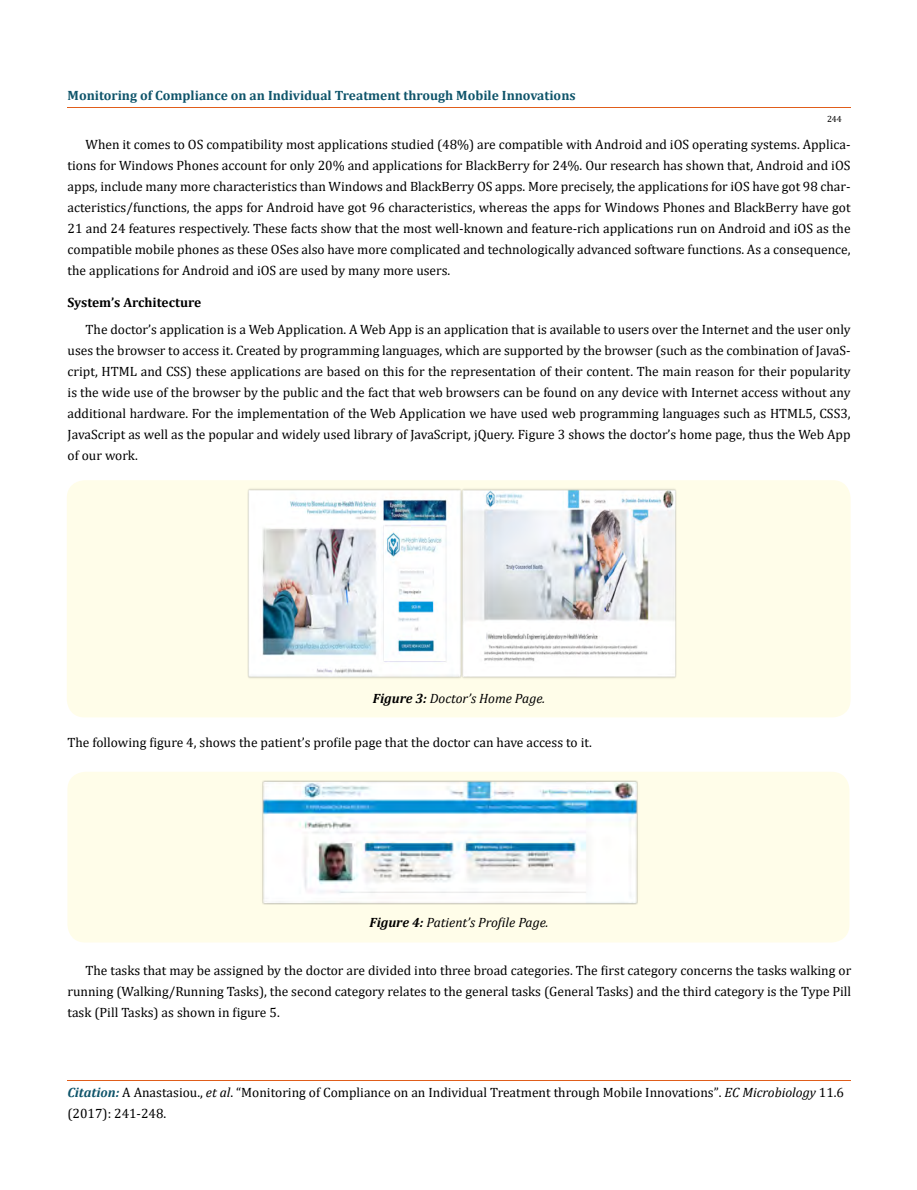
<style>
.page{position:relative;width:917px;height:1190px;background:#fff}
.page>*{position:absolute;margin:0;border:0;box-sizing:border-box;transform-origin:0 0}
.t1{font:13.5px/21px "Cambria";color:#000;text-align:justify}
.t2{font:700 13.5px "Cambria";color:#0e546a}
.t3{font:italic 13.5px "Cambria";color:#000}
.t4{font:700 13.5px "Cambria";color:#000}
.t5{font:9px "Cambria";color:#000}
.s1{font-weight:700}
.s2{font-weight:700;font-style:italic;color:#0e546a}
.s3{font-style:italic}
.s4{font-size:13.35px}
</style>
<div class="page">
<hr style="left:67px;top:107px;width:783px;height:1px;background:#e05d1a">
<hr style="left:67px;top:1080px;width:783px;height:1px;background:#e05d1a">
<div style="left:67px;top:480px;width:783px;height:237px;background:#fffde9;border-radius:18px"></div>
<img style="left:247px;top:489px;width:430px;height:189px">
<div style="left:67px;top:771px;width:782px;height:171px;background:#fffde9;border-radius:18px"></div>
<img style="left:262px;top:780px;width:376px;height:125px">
<p class="t2" style="left:68px;top:86px;width:509px">Monitoring of Compliance on an Individual Treatment through Mobile Innovations</p>
<p class="t5" style="left:827px;top:114px;width:16px">244</p>
<p class="t1" style="left:68px;top:134px;width:784px;text-indent:18px">When it comes to OS compatibility most applications studied (48%) are compatible with Android and iOS operating systems. Applica&shy;tions for Windows Phones account for only 20% and applications for BlackBerry for 24%. Our research has shown that, Android and iOS apps, include many more characteristics than Windows and BlackBerry OS apps. More precisely, the applications for iOS have got 98 char&shy;acteristics/functions, the apps for Android have got 96 characteristics, whereas the apps for Windows Phones and BlackBerry have got 21 and 24 features respectively. These facts show that the most well-known and feature-rich applications run on Android and iOS as the compatible mobile phones as these OSes also have more complicated and technologically advanced software functions. As a consequence, the applications for Android and iOS are used by many more users.</p>
<p class="t4" style="left:68px;top:293px;width:135px">System’s Architecture</p>
<p class="t1" style="left:68px;top:319px;width:784px;text-indent:18px">The doctor’s application is a Web Application. A Web App is an application that is available to users over the Internet and the user only uses the browser to access it. Created by programming languages, which are supported by the browser (such as the combination of JavaS&shy;cript, HTML and CSS) these applications are based on this for the representation of their content. The main reason for their popularity is the wide use of the browser by the public and the fact that web browsers can be found on any device with Internet access without any additional hardware. For the implementation of the Web Application we have used web programming languages such as HTML5, CSS3, JavaScript as well as the popular and widely used library of JavaScript, jQuery. Figure 3 shows the doctor’s home page, thus the Web App of our work.</p>
<p class="t3" style="left:373px;top:689px;width:174px"><span class="s1">Figure 3:</span> Doctor’s Home Page.</p>
<p class="t1" style="left:67px;top:731px;width:526px">The following figure 4, shows the patient’s profile page that the doctor can have access to it.</p>
<p class="t3" style="left:369px;top:913px;width:180px"><span class="s1">Figure 4:</span> Patient’s Profile Page.</p>
<p class="t1" style="left:67px;top:959px;width:785px;text-indent:18px">The tasks that may be assigned by the doctor are divided into three broad categories. The first category concerns the tasks walking or running (Walking/Running Tasks), the second category relates to the general tasks (General Tasks) and the third category is the Type Pill task (Pill Tasks) as shown in figure 5.</p>
<p class="t1" style="left:67px;top:1082px;width:778px"><span class="s2">Citation:</span> A Anastasiou., <span class="s3">et al</span>. “Monitoring of Compliance on an Individual Treatment through Mobile Innovations”<span class="s4">.</span> <span class="s3">EC Microbiology</span> <span class="s4">11</span>.6 (2017): 241-248.</p>
</div>
